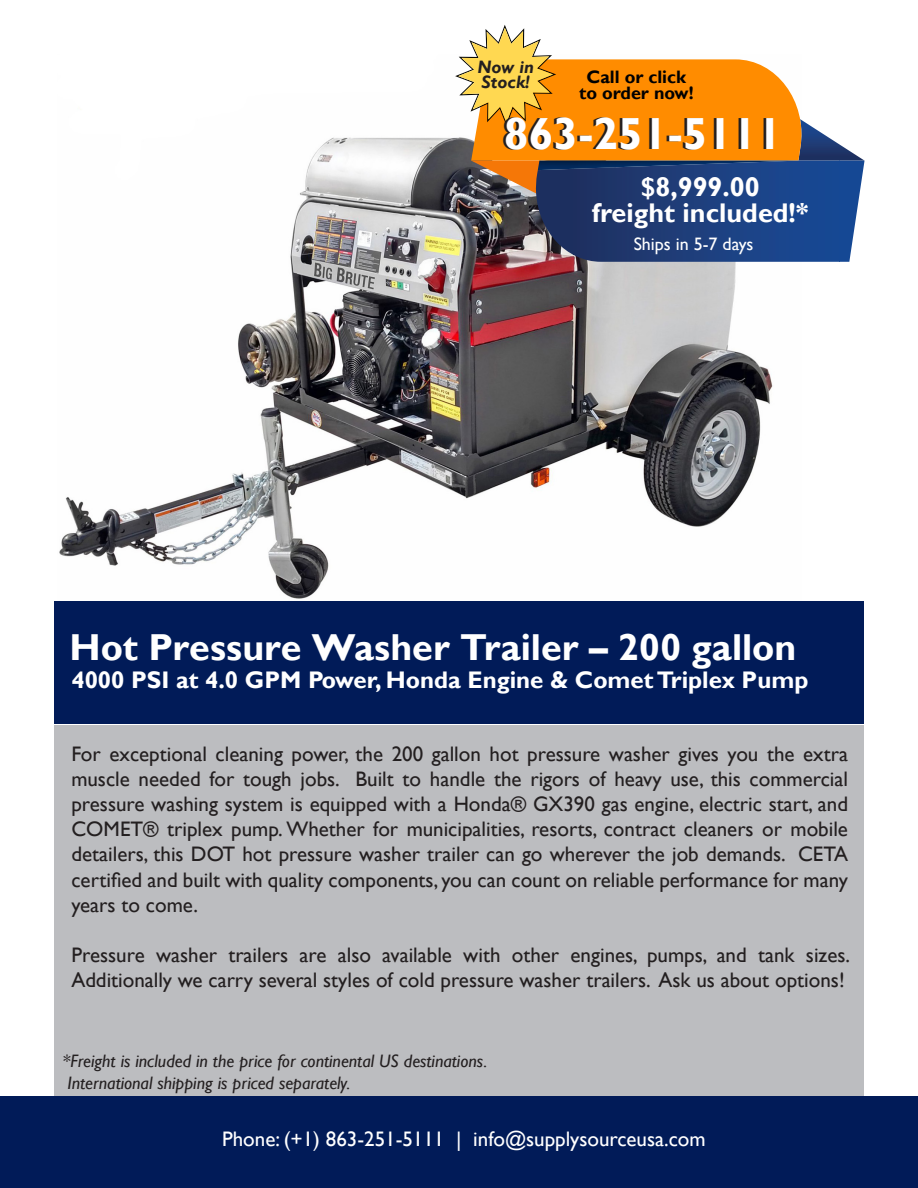
<style>
.page{position:relative;width:918px;height:1188px;background:#fff}
.page>*{position:absolute;margin:0;border:0;box-sizing:border-box;transform-origin:0 0}
.t1{font:700 45px "Gill Sans";color:#fff}
.t2{font:700 37.5px "Gill Sans";color:#fff}
.t3{font:700 27px "Gill Sans";color:#fff}
.t4{font:700 24px "Gill Sans";color:#fff}
.t5{font:21px/25.2px "Gill Sans";color:#231f20;text-align:justify}
.t6{font:21px "Gill Sans";color:#fff}
.t7{font:italic 18px "Gill Sans";color:#231f20}
.t8{font:700 18px "Gill Sans";color:#000}
.t9{font:18px "Gill Sans";color:#fff}
.t10{font:italic 700 18px "Gill Sans";color:#231f20}
</style>
<div class="page">
<img style="left:58px;top:137px;width:743px;height:465px">
<div style="left:54px;top:602px;width:810px;height:122px;background:#011b58"></div>
<div style="left:0;top:1096px;width:918px;height:92px;background:#011b58"></div>
<div style="left:54px;top:725px;width:810px;height:371px;background:#bcbdc0"></div>
<svg style="left:455px;top:25px;width:410px;height:237px"></svg>
<p class="t10" style="left:478px;top:56px;width:58px">Now in</p>
<p class="t10" style="left:482px;top:71px;width:50px">Stock!</p>
<p class="t8" style="left:586px;top:66px;width:101px">Call or click</p>
<p class="t8" style="left:579px;top:82px;width:116px">to order now!</p>
<p class="t1" style="left:504px;top:107px;width:280px">863-251-5111</p>
<p class="t3" style="left:641px;top:171px;width:120px">$8,999.00</p>
<p class="t3" style="left:592px;top:196px;width:218px">freight included!*</p>
<p class="t9" style="left:634px;top:233px;width:121px">Ships in 5-7 days</p>
<p class="t2" style="left:69px;top:625px;width:728px">Hot Pressure Washer Trailer – 200 gallon</p>
<p class="t4" style="left:71px;top:666px;width:738px">4000 PSI at 4.0 GPM Power, Honda Engine &amp; Comet Triplex Pump</p>
<p class="t5" style="left:71px;top:741px;width:778px">For exceptional cleaning power, the 200 gallon hot pressure washer gives you the extra muscle needed for tough jobs. Built to handle the rigors of heavy use, this commercial pressure washing system is equipped with a Honda® GX390 gas engine, electric start, and COMET® triplex pump. Whether for municipalities, resorts, contract cleaners or mobile detailers, this DOT hot pressure washer trailer can go wherever the job demands. CETA certified and built with quality components, you can count on reliable performance for many years to come.</p>
<p class="t5" style="left:71px;top:943px;width:780px">Pressure washer trailers are also available with other engines, pumps, and tank sizes.<br>Additionally we carry several styles of cold pressure washer trailers. Ask us about options!</p>
<p class="t7" style="left:62px;top:1051px;width:426px">*Freight is included in the price for continental US destinations.</p>
<p class="t7" style="left:67px;top:1072px;width:284px">International shipping is priced separately.</p>
<p class="t6" style="left:222px;top:1127px;width:485px">Phone: (+1) 863-251-5111 | info@supplysourceusa.com</p>
</div>
